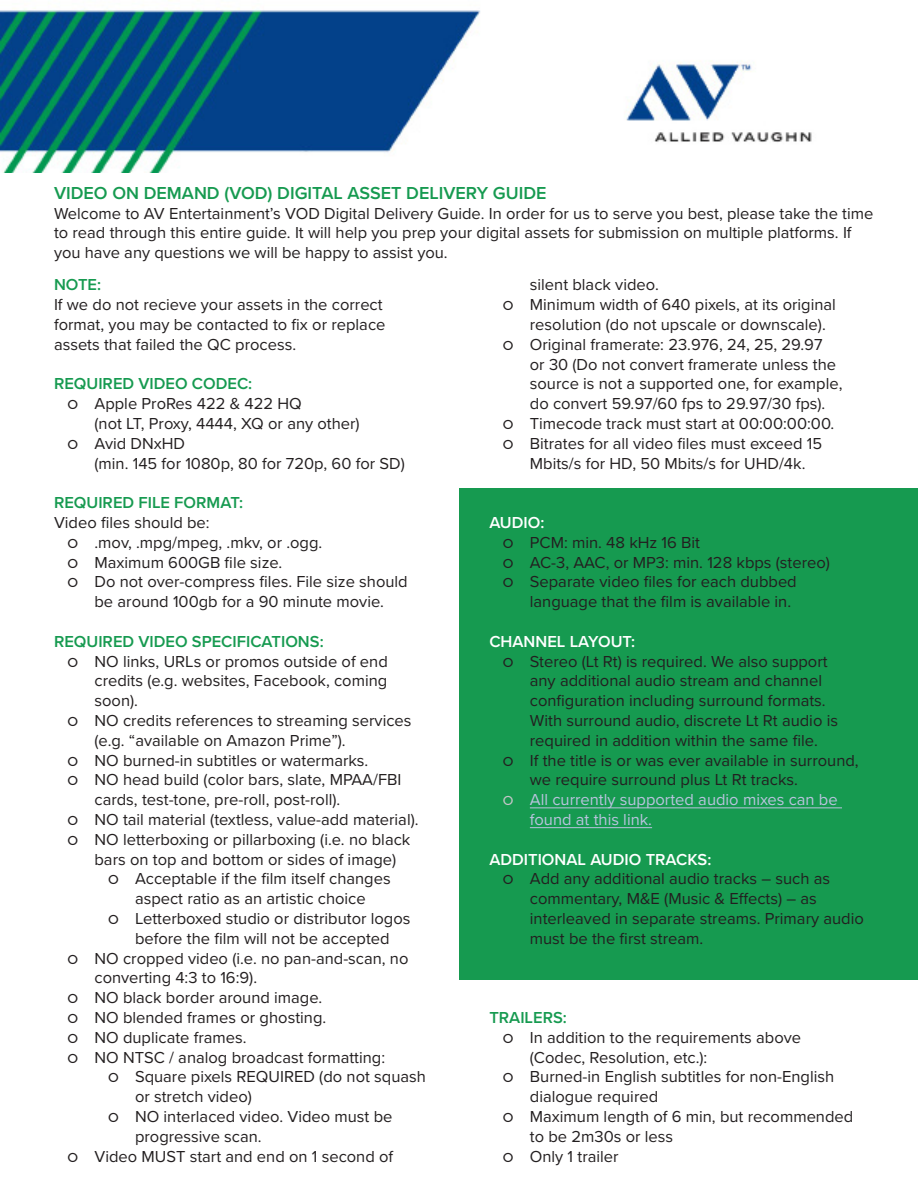
<style>
.page{position:relative;width:918px;height:1188px;background:#fff}
.page>*{position:absolute;margin:0;border:0;box-sizing:border-box;transform-origin:0 0}
.t1{font:600 18px "Proxima Nova";color:#169a50}
.t2{font:16.5px/19.8px "Proxima Nova";color:#231f20}
.t3{font:600 16.5px "Proxima Nova";color:#169a50}
.t4{font:16.5px/19.8px "Proxima Nova";color:#b9c3de}
.t5{font:600 16.5px "Proxima Nova";color:#fff}
.s1{font-weight:600;color:#169a50}
.s2{font-family:"Raleway";font-weight:500}
.s3{font-family:"Raleway";font-weight:500;color:#c5c6c8}
</style>
<div class="page">
<div style="left:459px;top:488px;width:459px;height:492px;background:#169a50"></div>
<img style="left:0;top:8px;width:812px;height:165px">
<hr style="left:530px;top:807px;width:312px;height:1px;background:#b9c3de">
<hr style="left:530px;top:827px;width:122px;height:1px;background:#b9c3de">
<p class="t1" style="left:54px;top:179px;width:494px">VIDEO ON DEMAND (VOD) DIGITAL ASSET DELIVERY GUIDE</p>
<p class="t2" style="left:54px;top:202px;width:821px">Welcome to AV Entertainment’s VOD Digital Delivery Guide. In order for us to serve you best, please take the time to read through this entire guide. It will help you prep your digital assets for submission on multiple platforms. If you have any questions we will be happy to assist you.</p>
<p class="t2" style="left:54px;top:274px;width:333px"><span class="s1">NOTE:<br></span>If we do not recieve your assets in the correct format, you may be contacted to fix or replace assets that failed the QC process.</p>
<p class="t3" style="left:54px;top:372px;width:200px">REQUIRED VIDEO CODEC:</p>
<p class="t2" style="left:94px;top:393px;width:267px;text-indent:-27px"><span class="s2">l</span> Apple ProRes 422 &amp; 422 HQ<br>(not LT, Proxy, 4444, XQ or any other)</p>
<p class="t2" style="left:94px;top:433px;width:312px;text-indent:-27px"><span class="s2">l</span> Avid DNxHD<br>(min. 145 for 1080p, 80 for 720p, 60 for SD)</p>
<p class="t3" style="left:54px;top:490px;width:191px">REQUIRED FILE FORMAT:</p>
<p class="t2" style="left:54px;top:512px;width:157px">Video files should be:</p>
<p class="t2" style="left:68px;top:532px;width:256px"><span class="s2">l</span> .mov, .mpg/mpeg, .mkv, or .ogg.</p>
<p class="t2" style="left:68px;top:552px;width:216px"><span class="s2">l</span> Maximum 600GB file size.</p>
<p class="t2" style="left:68px;top:571px;width:342px;text-align:center"><span class="s2">l</span> Do not over-compress files. File size should be around 100gb for a 90 minute movie.</p>
<p class="t3" style="left:54px;top:629px;width:271px">REQUIRED VIDEO SPECIFICATIONS:</p>
<p class="t2" style="left:94px;top:651px;width:295px;text-align:justify;text-indent:-27px"><span class="s2">l</span> NO links, URLs or promos outside of end credits (e.g. websites, Facebook, coming soon).</p>
<p class="t2" style="left:94px;top:710px;width:319px;text-indent:-27px"><span class="s2">l</span> NO credits references to streaming services (e.g. “available on Amazon Prime”).</p>
<p class="t2" style="left:68px;top:750px;width:302px"><span class="s2">l</span> NO burned-in subtitles or watermarks.</p>
<p class="t2" style="left:94px;top:769px;width:308px;text-indent:-27px"><span class="s2">l</span> NO head build (color bars, slate, MPAA/FBI cards, test-tone, pre-roll, post-roll).</p>
<p class="t2" style="left:68px;top:809px;width:353px"><span class="s2">l</span> NO tail material (textless, value-add material).</p>
<p class="t2" style="left:94px;top:829px;width:317px;text-indent:-27px"><span class="s2">l</span> NO letterboxing or pillarboxing (i.e. no black bars on top and bottom or sides of image)</p>
<p class="t2" style="left:108px;top:868px;width:284px;text-align:center"><span class="s2">l</span> Acceptable if the film itself changes aspect ratio as an artistic choice</p>
<p class="t2" style="left:108px;top:908px;width:304px;text-align:center"><span class="s2">l</span> Letterboxed studio or distributor logos before the film will not be accepted</p>
<p class="t2" style="left:94px;top:948px;width:315px;text-indent:-27px"><span class="s2">l</span> NO cropped video (i.e. no pan-and-scan, no converting 4:3 to 16:9).</p>
<p class="t2" style="left:68px;top:987px;width:256px"><span class="s2">l</span> NO black border around image.</p>
<p class="t2" style="left:68px;top:1007px;width:260px"><span class="s2">l</span> NO blended frames or ghosting.</p>
<p class="t2" style="left:68px;top:1027px;width:181px"><span class="s2">l</span> NO duplicate frames.</p>
<p class="t2" style="left:68px;top:1047px;width:319px"><span class="s2">l</span> NO NTSC / analog broadcast formatting:</p>
<p class="t2" style="left:135px;top:1066px;width:292px;text-indent:-27px"><span class="s2">l</span> Square pixels REQUIRED (do not squash or stretch video)</p>
<p class="t2" style="left:135px;top:1106px;width:259px;text-indent:-27px"><span class="s2">l</span> NO interlaced video. Video must be progressive scan.</p>
<p class="t2" style="left:68px;top:1146px;width:327px"><span class="s2">l</span> Video MUST start and end on 1 second of</p>
<p class="t2" style="left:530px;top:274px;width:131px">silent black video.</p>
<p class="t2" style="left:530px;top:294px;width:308px;text-indent:-27px"><span class="s2">l</span> Minimum width of 640 pixels, at its original resolution (do not upscale or downscale).</p>
<p class="t2" style="left:530px;top:334px;width:314px;text-indent:-27px"><span class="s2">l</span> Original framerate: 23.976, 24, 25, 29.97<br>or 30 (Do not convert framerate unless the source is not a supported one, for example, do convert 59.97/60 fps to 29.97/30 fps).</p>
<p class="t2" style="left:503px;top:413px;width:333px"><span class="s2">l</span> Timecode track must start at 00:00:00:00.</p>
<p class="t2" style="left:530px;top:433px;width:294px;text-indent:-27px"><span class="s2">l</span> Bitrates for all video files must exceed 15<br>Mbits/s for HD, 50 Mbits/s for UHD/4k.</p>
<p class="t5" style="left:489px;top:510px;width:57px">AUDIO:</p>
<p class="t2" style="left:503px;top:532px;width:199px"><span class="s2">l</span> PCM: min. 48 kHz 16 Bit</p>
<p class="t2" style="left:503px;top:552px;width:329px"><span class="s2">l</span> AC-3, AAC, or MP3: min. 128 kbps (stereo)</p>
<p class="t2" style="left:530px;top:571px;width:268px;text-indent:-27px"><span class="s2">l</span> Separate video files for each dubbed language that the film is available in.</p>
<p class="t5" style="left:489px;top:629px;width:147px">CHANNEL LAYOUT:</p>
<p class="t2" style="left:530px;top:651px;width:310px;text-indent:-27px"><span class="s2">l</span> Stereo (Lt Rt) is required. We also support any additional audio stream and channel configuration including surround formats.<br>With surround audio, discrete Lt Rt audio is required in addition within the same file.</p>
<p class="t2" style="left:530px;top:750px;width:330px;text-indent:-27px"><span class="s2">l</span> If the title is or was ever available in surround, we require surround plus Lt Rt tracks.</p>
<p class="t4" style="left:530px;top:789px;width:309px;text-indent:-27px"><span class="s3">l</span> All currently supported audio mixes can be found at this link.</p>
<p class="t5" style="left:489px;top:847px;width:224px">ADDITIONAL AUDIO TRACKS:</p>
<p class="t2" style="left:530px;top:868px;width:336px;text-indent:-27px"><span class="s2">l</span> Add any additional audio tracks – such as commentary, M&amp;E (Music &amp; Effects) – as interleaved in separate streams. Primary audio must be the first stream.</p>
<p class="t3" style="left:489px;top:1005px;width:79px">TRAILERS:</p>
<p class="t2" style="left:530px;top:1027px;width:273px;text-indent:-27px"><span class="s2">l</span> In addition to the requirements above (Codec, Resolution, etc.):</p>
<p class="t2" style="left:530px;top:1066px;width:306px;text-indent:-27px"><span class="s2">l</span> Burned-in English subtitles for non-English dialogue required</p>
<p class="t2" style="left:530px;top:1106px;width:325px;text-indent:-27px"><span class="s2">l</span> Maximum length of 6 min, but recommended to be 2m30s or less</p>
<p class="t2" style="left:503px;top:1146px;width:117px"><span class="s2">l</span> Only 1 trailer</p>
</div>
